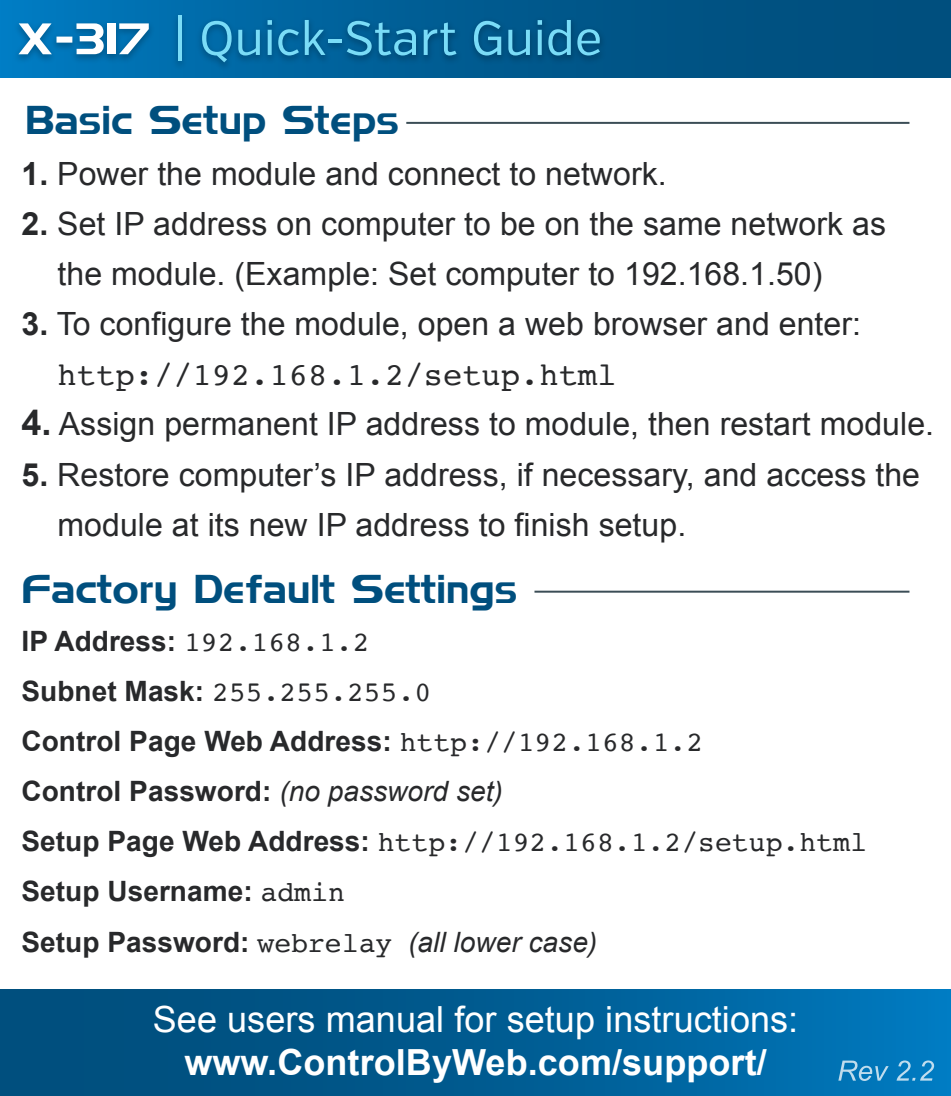
<style>
.page{position:relative;width:951px;height:1096px;background:#fff}
.page>*{position:absolute;margin:0;border:0;box-sizing:border-box;transform-origin:0 0}
.t1{font:40px "Denmark";color:#004f7e}
.t2{font:36px "Arial";color:#fff}
.t3{font:700 36px "Arial";color:#fff}
.t4{font:32px/50px "Arial";color:#28292b}
.t5{font:32px "Courier";color:#28292b}
.t6{font:700 28px/50px "Arial";color:#28292b}
.t7{font:28px/50px "Courier";color:#28292b}
.s1{font-weight:700}
.s2{font-weight:700;font-size:36px}
.s3{font-family:"Arial";font-weight:700}
.s4{font-family:"Courier";font-weight:400}
.s5{font-weight:400;font-style:italic}
</style>
<div class="page">
<div style="left:0;top:989px;width:950px;height:106px;background:linear-gradient(to right,#004873,#0075b8)"></div>
<div style="left:0;top:0;width:950px;height:77px;background:linear-gradient(to right,#0076ba,#004873)"></div>
<img style="left:169px;top:10px;width:440px;height:64px">
<hr style="left:178px;top:16px;width:3px;height:45px;background:#7adcf7">
<svg style="left:202px;top:21px;width:29px;height:41px"></svg>
<svg style="left:238px;top:30px;width:22px;height:25px"></svg>
<svg style="left:268px;top:30px;width:4px;height:25px"></svg>
<svg style="left:267px;top:20px;width:5px;height:5px"></svg>
<svg style="left:278px;top:29px;width:21px;height:26px"></svg>
<svg style="left:305px;top:20px;width:36px;height:35px"></svg>
<svg style="left:347px;top:21px;width:69px;height:34px;background:#2783af"></svg>
<svg style="left:423px;top:22px;width:33px;height:33px"></svg>
<svg style="left:474px;top:21px;width:27px;height:34px"></svg>
<svg style="left:508px;top:30px;width:22px;height:25px"></svg>
<svg style="left:537px;top:30px;width:4px;height:25px"></svg>
<svg style="left:537px;top:20px;width:5px;height:5px"></svg>
<svg style="left:548px;top:20px;width:22px;height:35px"></svg>
<svg style="left:577px;top:29px;width:23px;height:26px"></svg>
<img style="left:10px;top:17px;width:147px;height:49px">
<svg style="left:18px;top:23px;width:34px;height:31px"></svg>
<div style="left:56px;top:37px;width:16px;height:6px;background:#fff"></div>
<svg style="left:76px;top:23px;width:28px;height:31px"></svg>
<div style="left:108px;top:23px;width:8px;height:31px;background:#fff"></div>
<svg style="left:119px;top:23px;width:30px;height:31px"></svg>
<svg style="left:838px;top:1060px;width:50px;height:20px"></svg>
<svg style="left:896px;top:1060px;width:38px;height:20px"></svg>
<hr style="left:406px;top:122px;width:503px;height:2px;background:#3b4d56">
<hr style="left:534px;top:590px;width:375px;height:2px;background:#3b4d56">
<p class="t1" style="left:25px;top:96px;width:375px">Basic Setup Steps</p>
<p class="t4" style="left:22px;top:149px;width:646px"><span class="s1">1.</span> Power the module and connect to network.</p>
<p class="t4" style="left:58px;top:199px;width:829px;text-indent:-36px"><span class="s1">2.</span> Set IP address on computer to be on the same network as the module. (Example: Set computer to 192.168.1.50)</p>
<p class="t4" style="left:22px;top:299px;width:841px"><span class="s1">3.</span> To configure the module, open a web browser and enter:</p>
<p class="t5" style="left:58px;top:350px;width:560px">http://192.168.1.2/setup.html</p>
<p class="t4" style="left:22px;top:399px;width:914px"><span class="s2">4.</span> Assign permanent IP address to module, then restart module.</p>
<p class="t4" style="left:57px;top:449px;width:863px;text-indent:-36px"><span class="s1">5.</span> Restore computer’s IP address, if necessary, and access the module at its new IP address to finish setup.</p>
<p class="t1" style="left:21px;top:564px;width:497px">Factory Default Settings</p>
<p class="t7" style="left:21px;top:616px;width:411px"><span class="s3">IP Address:</span> 192.168.1.2<br><span class="s3">Subnet Mask:</span> 255.255.255.0</p>
<p class="t6" style="left:21px;top:717px;width:683px">Control Page Web Address: <span class="s4">http://192.168.1.2<br></span>Control Password: <span class="s5">(no password set)</span></p>
<p class="t7" style="left:21px;top:816px;width:846px"><span class="s3">Setup Page Web Address:</span> http://192.168.1.2/setup.html</p>
<p class="t6" style="left:21px;top:867px;width:577px">Setup Username: <span class="s4">admin<br></span>Setup Password: <span class="s4">webrelay</span> <span class="s5">(all lower case)</span></p>
<p class="t2" style="left:153px;top:995px;width:647px">See users manual for setup instructions:</p>
<p class="t3" style="left:184px;top:1038px;width:584px">www.ControlByWeb.com/support/</p>
</div>
